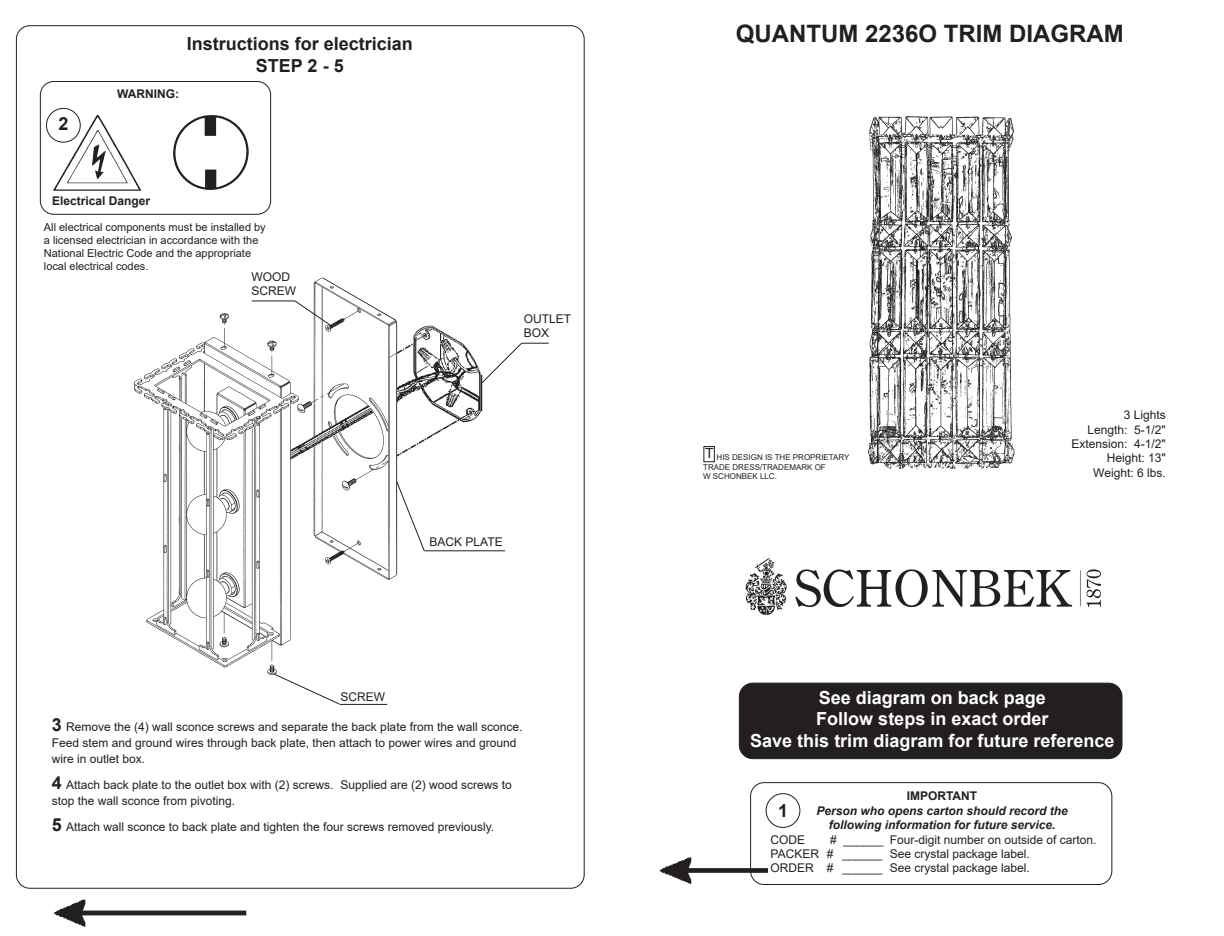
<style>
.page{position:relative;width:1224px;height:936px;background:#fff}
.page>*{position:absolute;margin:0;border:0;box-sizing:border-box;transform-origin:0 0}
.Headline{font:700 24px "Arial";color:#231f20}
.Headline-2{font:700 18px "Arial";color:#fff}
.Subhead_1{font:700 18px "Arial";color:#231f20}
.Body_text{font:700 18px "Arial";color:#231f20}
.t1{font:14px "Arial";color:#231f20}
.Body_text-2{font:12px/16px "Arial";color:#231f20}
.Body_text-3{font:italic 700 12px "Arial";color:#231f20}
.Body_text-4{font:700 12px "Arial";color:#231f20}
.Body_text-5{font:11px/13.2px "Arial";color:#231f20}
.t2{font:8px/9.6px "Arial";color:#231f20}
.s1{font-weight:700;font-size:18px}
</style>
<div class="page">
<img style="left:54px;top:899px;width:193px;height:28px">
<div style="left:750px;top:782px;width:362px;height:103px;border:1px solid #231f20;border-radius:14px"></div>
<div style="left:739px;top:683px;width:383px;height:76px;background:#231f20;border-radius:14px"></div>
<div style="left:739px;top:683px;width:383px;height:76px;border:1px solid #231f20;border-radius:14px"></div>
<div style="left:766px;top:793px;width:34px;height:35px;border:1px solid #231f20;border-radius:50%"></div>
<div style="left:704px;top:446px;width:10px;height:16px;border:1px solid #231f20"></div>
<img style="left:659px;top:854px;width:109px;height:31px">
<div style="left:40px;top:81px;width:231px;height:134px;border:1px solid #231f20;border-radius:14px"></div>
<div style="left:46px;top:108px;width:34px;height:34px;border:1px solid #231f20;border-radius:50%"></div>
<img style="left:54px;top:115px;width:87px;height:75px">
<img style="left:173px;top:115px;width:99px;height:74px">
<svg style="left:490px;top:343px;width:59px;height:33px"></svg>
<img style="left:134px;top:277px;width:356px;height:399px">
<hr style="left:425px;top:551px;width:80px;height:1px;background:#231f20">
<svg style="left:396px;top:481px;width:29px;height:71px"></svg>
<hr style="left:339px;top:704px;width:48px;height:1px;background:#231f20">
<svg style="left:273px;top:673px;width:68px;height:32px"></svg>
<img style="left:868px;top:116px;width:147px;height:353px">
<img style="left:746px;top:559px;width:354px;height:56px">
<p class="Body_text" style="left:58px;top:111px;width:12px">2</p>
<p class="Body_text-4" style="left:117px;top:86px;width:63px">WARNING:</p>
<p class="Subhead_1" style="left:187px;top:31px;width:228px">Instructions for electrician</p>
<p class="Subhead_1" style="left:256px;top:53px;width:89px">STEP 2 - 5</p>
<p class="Body_text-4" style="left:52px;top:192px;width:100px">Electrical Danger</p>
<p class="Body_text-5" style="left:44px;top:220px;width:223px">All electrical components must be installed by a licensed electrician in accordance with the</p>
<p class="Body_text-5" style="left:44px;top:247px;width:209px">National Electric Code and the appropriate local electrical codes.</p>
<p class="Body_text-2" style="left:252px;top:269px;width:46px;line-height:14.4px">WOOD<br>SCREW</p>
<p class="Body_text-2" style="left:524px;top:312px;width:49px;line-height:14.4px">OUTLET<br>BOX</p>
<p class="Body_text-2" style="left:430px;top:534px;width:75px">BACK PLATE</p>
<p class="Body_text-2" style="left:341px;top:689px;width:46px">SCREW</p>
<p class="Body_text-2" style="left:52px;top:718px;width:472px"><span class="s1">3</span> Remove the (4) wall sconce screws and separate the back plate from the wall sconce.<br>Feed stem and ground wires through back plate, then attach to power wires and ground wire in outlet box.</p>
<p class="Body_text-2" style="left:52px;top:776px;width:461px"><span class="s1">4</span> Attach back plate to the outlet box with (2) screws. Supplied are (2) wood screws to stop the wall sconce from pivoting.</p>
<p class="Body_text-2" style="left:52px;top:818px;width:444px"><span class="s1">5</span> Attach wall sconce to back plate and tighten the four screws removed previously.</p>
<p class="Headline" style="left:736px;top:17px;width:390px">QUANTUM 2236O TRIM DIAGRAM</p>
<p class="t1" style="left:705px;top:443px;width:10px">T</p>
<p class="t2" style="left:703px;top:452px;width:148px;text-indent:13px">HIS DESIGN IS THE PROPRIETARY<br>TRADE DRESS/TRADEMARK OF</p>
<p class="t2" style="left:703px;top:472px;width:75px">W SCHONBEK LLC.</p>
<p class="Body_text-2" style="left:1124px;top:407px;width:44px">3 Lights</p>
<p class="Body_text-2" style="left:1087px;top:421px;width:80px">Length: 5-1/2"</p>
<p class="Body_text-2" style="left:1071px;top:436px;width:96px">Extension: 4-1/2"</p>
<p class="Body_text-2" style="left:1107px;top:450px;width:60px">Height: 13"</p>
<p class="Body_text-2" style="left:1093px;top:464px;width:74px">Weight: 6 lbs.</p>
<p class="Headline-2" style="left:819px;top:685px;width:229px">See diagram on back page</p>
<p class="Headline-2" style="left:816px;top:706px;width:234px">Follow steps in exact order</p>
<p class="Headline-2" style="left:750px;top:728px;width:366px">Save this trim diagram for future reference</p>
<p class="Body_text" style="left:778px;top:798px;width:12px">1</p>
<p class="Body_text-4" style="left:907px;top:788px;width:72px">IMPORTANT</p>
<p class="Body_text-3" style="left:816px;top:803px;width:253px">Person who opens carton should record the</p>
<p class="Body_text-3" style="left:829px;top:817px;width:228px">following information for future service.</p>
<p class="Body_text-2" style="left:771px;top:831px;width:36px">CODE</p>
<p class="Body_text-2" style="left:830px;top:831px;width:268px"># ______ Four-digit number on outside of carton.</p>
<p class="Body_text-2" style="left:771px;top:846px;width:261px">PACKER # ______ See crystal package label.</p>
<p class="Body_text-2" style="left:771px;top:860px;width:261px">ORDER # ______ See crystal package label.</p>
</div>
